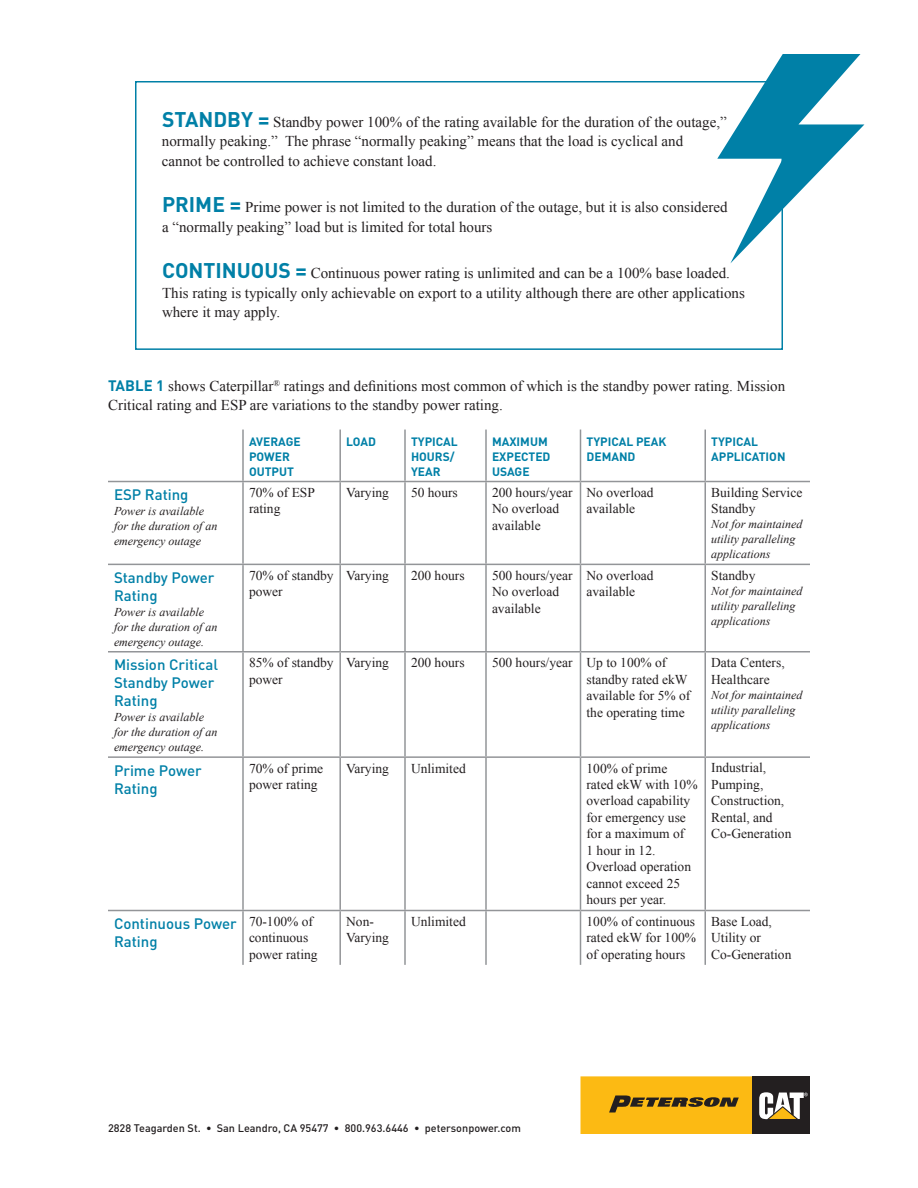
<style>
.page{position:relative;width:918px;height:1188px;background:#fff}
.page>*{position:absolute;margin:0;border:0;box-sizing:border-box;transform-origin:0 0}
.t1{font:15px/19.5px "Times New Roman";color:#231f20}
.t2{font:500 15px/18px "DIN";color:#0080a7}
.t3{font:13.5px/16.5px "Times New Roman";color:#231f20}
.t4{font:italic 12px/15px "Times New Roman";color:#231f20}
.t5{font:700 12px/15px "DIN";color:#0080a7}
.t6{font:500 10.8px "DIN";color:#231f20}
.s1{font-family:"DIN";font-weight:700;font-size:21px;color:#0080a7}
.s2{font-family:"DIN";font-weight:700;color:#0080a7}
</style>
<div class="page">
<div style="left:753px;top:1076px;width:57px;height:58px;background:#231f20"></div>
<svg style="left:580px;top:1076px;width:228px;height:58px"></svg>
<div style="left:135px;top:81px;width:648px;height:269px;border:2px solid #0080a7"></div>
<hr style="left:108px;top:481px;width:135px;height:1px;background:#939598">
<hr style="left:243px;top:481px;width:97px;height:1px;background:#939598">
<hr style="left:340px;top:481px;width:65px;height:1px;background:#939598">
<hr style="left:405px;top:481px;width:81px;height:1px;background:#939598">
<hr style="left:486px;top:481px;width:94px;height:1px;background:#939598">
<hr style="left:580px;top:481px;width:125px;height:1px;background:#939598">
<hr style="left:705px;top:481px;width:105px;height:1px;background:#939598">
<hr style="left:242px;top:430px;width:2px;height:51px;background:#939598">
<hr style="left:339px;top:430px;width:2px;height:51px;background:#939598">
<hr style="left:404px;top:430px;width:2px;height:51px;background:#939598">
<hr style="left:485px;top:430px;width:2px;height:51px;background:#939598">
<hr style="left:580px;top:430px;width:1px;height:51px;background:#939598">
<hr style="left:704px;top:430px;width:2px;height:51px;background:#939598">
<hr style="left:242px;top:482px;width:2px;height:82px;background:#939598">
<hr style="left:339px;top:482px;width:2px;height:82px;background:#939598">
<hr style="left:404px;top:482px;width:2px;height:82px;background:#939598">
<hr style="left:485px;top:482px;width:2px;height:82px;background:#939598">
<hr style="left:580px;top:482px;width:1px;height:82px;background:#939598">
<hr style="left:704px;top:482px;width:2px;height:82px;background:#939598">
<hr style="left:108px;top:564px;width:135px;height:1px;background:#939598">
<hr style="left:243px;top:564px;width:97px;height:1px;background:#939598">
<hr style="left:242px;top:565px;width:2px;height:86px;background:#939598">
<hr style="left:340px;top:564px;width:65px;height:1px;background:#939598">
<hr style="left:339px;top:565px;width:2px;height:86px;background:#939598">
<hr style="left:405px;top:564px;width:81px;height:1px;background:#939598">
<hr style="left:404px;top:565px;width:2px;height:86px;background:#939598">
<hr style="left:486px;top:564px;width:94px;height:1px;background:#939598">
<hr style="left:485px;top:565px;width:2px;height:86px;background:#939598">
<hr style="left:580px;top:564px;width:125px;height:1px;background:#939598">
<hr style="left:580px;top:565px;width:1px;height:86px;background:#939598">
<hr style="left:705px;top:564px;width:105px;height:1px;background:#939598">
<hr style="left:704px;top:565px;width:2px;height:86px;background:#939598">
<hr style="left:108px;top:651px;width:135px;height:2px;background:#939598">
<hr style="left:243px;top:651px;width:97px;height:2px;background:#939598">
<hr style="left:242px;top:653px;width:2px;height:103px;background:#939598">
<hr style="left:340px;top:651px;width:65px;height:2px;background:#939598">
<hr style="left:339px;top:653px;width:2px;height:103px;background:#939598">
<hr style="left:405px;top:651px;width:81px;height:2px;background:#939598">
<hr style="left:404px;top:653px;width:2px;height:103px;background:#939598">
<hr style="left:486px;top:651px;width:94px;height:2px;background:#939598">
<hr style="left:485px;top:653px;width:2px;height:103px;background:#939598">
<hr style="left:580px;top:651px;width:125px;height:2px;background:#939598">
<hr style="left:580px;top:653px;width:1px;height:103px;background:#939598">
<hr style="left:705px;top:651px;width:105px;height:2px;background:#939598">
<hr style="left:704px;top:653px;width:2px;height:103px;background:#939598">
<hr style="left:108px;top:756px;width:135px;height:2px;background:#939598">
<hr style="left:243px;top:756px;width:97px;height:2px;background:#939598">
<hr style="left:242px;top:758px;width:2px;height:152px;background:#939598">
<hr style="left:340px;top:756px;width:65px;height:2px;background:#939598">
<hr style="left:339px;top:758px;width:2px;height:152px;background:#939598">
<hr style="left:405px;top:756px;width:81px;height:2px;background:#939598">
<hr style="left:404px;top:758px;width:2px;height:152px;background:#939598">
<hr style="left:486px;top:756px;width:94px;height:2px;background:#939598">
<hr style="left:485px;top:758px;width:2px;height:152px;background:#939598">
<hr style="left:580px;top:756px;width:125px;height:2px;background:#939598">
<hr style="left:580px;top:758px;width:1px;height:152px;background:#939598">
<hr style="left:705px;top:756px;width:105px;height:2px;background:#939598">
<hr style="left:704px;top:758px;width:2px;height:152px;background:#939598">
<hr style="left:108px;top:910px;width:135px;height:1px;background:#939598">
<hr style="left:243px;top:910px;width:97px;height:1px;background:#939598">
<hr style="left:242px;top:911px;width:2px;height:54px;background:#939598">
<hr style="left:340px;top:910px;width:65px;height:1px;background:#939598">
<hr style="left:339px;top:911px;width:2px;height:54px;background:#939598">
<hr style="left:405px;top:910px;width:81px;height:1px;background:#939598">
<hr style="left:404px;top:911px;width:2px;height:54px;background:#939598">
<hr style="left:486px;top:910px;width:94px;height:1px;background:#939598">
<hr style="left:485px;top:911px;width:2px;height:54px;background:#939598">
<hr style="left:580px;top:910px;width:125px;height:1px;background:#939598">
<hr style="left:580px;top:911px;width:1px;height:54px;background:#939598">
<hr style="left:705px;top:910px;width:105px;height:1px;background:#939598">
<hr style="left:704px;top:911px;width:2px;height:54px;background:#939598">
<svg style="left:717px;top:54px;width:147px;height:209px"></svg>
<p class="t1" style="left:162px;top:112px;width:566px"><span class="s1">STANDBY =</span> Standby power 100% of the rating available for the duration of the outage,” normally peaking.” The phrase “normally peaking” means that the load is cyclical and cannot be controlled to achieve constant load.</p>
<p class="t1" style="left:162px;top:197px;width:567px"><span class="s1">PRIME =</span> Prime power is not limited to the duration of the outage, but it is also considered a “normally peaking” load but is limited for total hours</p>
<p class="t1" style="left:162px;top:263px;width:584px"><span class="s1">CONTINUOUS =</span> Continuous power rating is unlimited and can be a 100% base loaded.<br>This rating is typically only achievable on export to a utility although there are other applications where it may apply.</p>
<p class="t1" style="left:108px;top:376px;width:679px"><span class="s2">TABLE 1</span> shows Caterpillar<sup>®</sup> ratings and definitions most common of which is the standby power rating. Mission<br>Critical rating and ESP are variations to the standby power rating.</p>
<p class="t5" style="left:249px;top:433px;width:53px">AVERAGE<br>POWER<br>OUTPUT</p>
<p class="t5" style="left:346px;top:433px;width:31px">LOAD</p>
<p class="t5" style="left:411px;top:433px;width:48px">TYPICAL<br>HOURS/<br>YEAR</p>
<p class="t5" style="left:492px;top:433px;width:60px">MAXIMUM<br>EXPECTED<br>USAGE</p>
<p class="t5" style="left:586px;top:433px;width:82px">TYPICAL PEAK<br>DEMAND</p>
<p class="t5" style="left:711px;top:433px;width:76px">TYPICAL<br>APPLICATION</p>
<p class="t2" style="left:114px;top:485px;width:76px">ESP Rating</p>
<p class="t4" style="left:114px;top:503px;width:105px">Power is available for the duration of an emergency outage</p>
<p class="t3" style="left:249px;top:484px;width:68px">70% of ESP rating</p>
<p class="t3" style="left:346px;top:484px;width:44px">Varying</p>
<p class="t3" style="left:411px;top:484px;width:48px">50 hours</p>
<p class="t3" style="left:492px;top:484px;width:82px">200 hours/year<br>No overload available</p>
<p class="t3" style="left:586px;top:484px;width:69px">No overload available</p>
<p class="t3" style="left:711px;top:484px;width:93px">Building Service<br>Standby</p>
<p class="t4" style="left:711px;top:517px;width:93px">Not for maintained utility paralleling applications</p>
<p class="t2" style="left:114px;top:568px;width:102px">Standby Power<br>Rating</p>
<p class="t4" style="left:114px;top:604px;width:105px">Power is available for the duration of an emergency outage.</p>
<p class="t2" style="left:114px;top:655px;width:106px">Mission Critical<br>Standby Power<br>Rating</p>
<p class="t4" style="left:114px;top:709px;width:105px">Power is available for the duration of an emergency outage.</p>
<p class="t3" style="left:249px;top:567px;width:86px">70% of standby power</p>
<p class="t3" style="left:346px;top:567px;width:44px">Varying</p>
<p class="t3" style="left:411px;top:567px;width:55px">200 hours</p>
<p class="t3" style="left:492px;top:567px;width:82px">500 hours/year<br>No overload available</p>
<p class="t3" style="left:586px;top:567px;width:69px">No overload available</p>
<p class="t3" style="left:711px;top:567px;width:46px">Standby</p>
<p class="t4" style="left:711px;top:583px;width:93px">Not for maintained utility paralleling applications</p>
<p class="t3" style="left:249px;top:654px;width:86px">85% of standby power</p>
<p class="t3" style="left:346px;top:654px;width:44px">Varying</p>
<p class="t3" style="left:411px;top:654px;width:55px">200 hours</p>
<p class="t3" style="left:586px;top:654px;width:105px;text-indent:-94px">500 hours/year Up to 100% of standby rated ekW available for 5% of the operating time</p>
<p class="t3" style="left:711px;top:654px;width:75px">Data Centers,<br>Healthcare</p>
<p class="t4" style="left:711px;top:687px;width:93px">Not for maintained utility paralleling applications</p>
<p class="t2" style="left:114px;top:761px;width:89px">Prime Power<br>Rating</p>
<p class="t3" style="left:249px;top:760px;width:76px">70% of prime power rating</p>
<p class="t3" style="left:346px;top:760px;width:44px">Varying</p>
<p class="t3" style="left:411px;top:760px;width:56px">Unlimited</p>
<p class="t3" style="left:586px;top:760px;width:113px">100% of prime rated ekW with 10% overload capability for emergency use for a maximum of<br>1 hour in 12.<br>Overload operation cannot exceed 25 hours per year.</p>
<p class="t3" style="left:711px;top:760px;width:82px">Industrial,<br>Pumping,<br>Construction,<br>Rental, and<br>Co-Generation</p>
<p class="t2" style="left:114px;top:914px;width:124px">Continuous Power<br>Rating</p>
<p class="t3" style="left:249px;top:913px;width:70px">70-100% of continuous power rating</p>
<p class="t3" style="left:346px;top:913px;width:44px">Non-<br>Varying</p>
<p class="t3" style="left:411px;top:913px;width:56px">Unlimited</p>
<p class="t3" style="left:586px;top:913px;width:111px;text-align:justify">100% of continuous rated ekW for 100% of operating hours</p>
<p class="t3" style="left:711px;top:913px;width:82px">Base Load,<br>Utility or<br>Co-Generation</p>
<p class="t6" style="left:108px;top:1122px;width:414px">2828 Teagarden St. • San Leandro, CA 95477 • 800.963.6446 • petersonpower.com</p>
</div>
